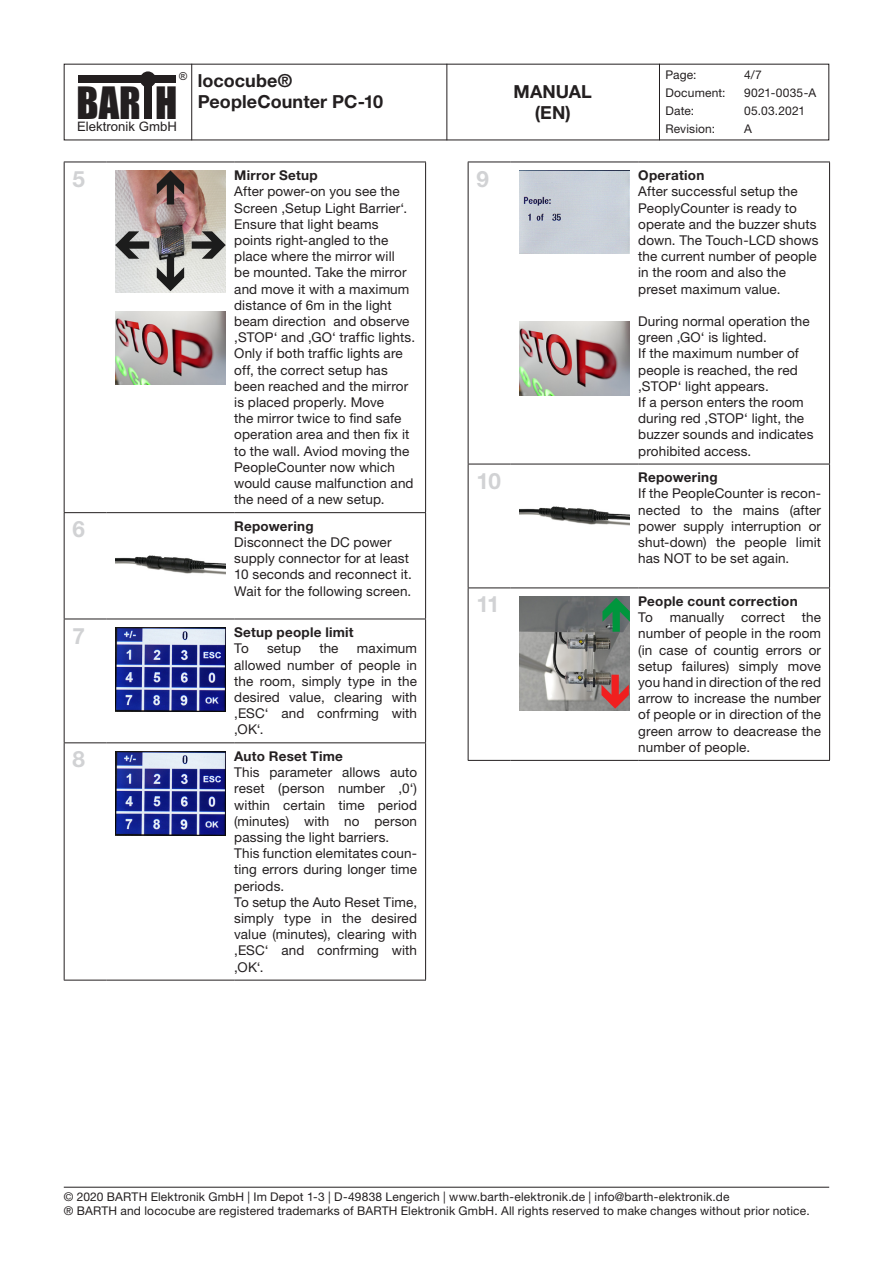
<style>
.page{position:relative;width:893px;height:1263px;background:#fff}
.page>*{position:absolute;margin:0;border:0;box-sizing:border-box;transform-origin:0 0}
.t1{font:41.25px "Impact";color:#231f20}
.Tabelle_Nummer{font:700 22.5px "Helvetica Neue LT Std";color:#d1d2d4}
.t2{font:700 18px/21.6px "Helvetica Neue LT Std";letter-spacing:.005em;color:#231f20}
.Tabelle_Hinweis{font:13.5px/16.2px "Helvetica Neue LT Std";letter-spacing:.01em;color:#231f20;text-align:justify}
.Tabelle_Hinweis_fett{font:700 13.5px "Helvetica Neue LT Std";letter-spacing:.02em;color:#231f20}
.Tabelle_Warnhinweise{font:700 13.5px "Helvetica Neue LT Std";letter-spacing:.02em;color:#231f20}
.Standard_fett{font:700 13.5px "Helvetica Neue LT Std";letter-spacing:.02em;color:#231f20}
.t3{font:13.05px "Arial";color:#231f20}
.t4{font:12px/18px "Helvetica Neue LT Std";letter-spacing:.015em;color:#231f20}
.t5{font:10.95px "Arial";color:#231f20}
</style>
<div class="page">
<div style="left:78px;top:75px;width:98px;height:8px;background:#231f20"></div>
<div style="left:144px;top:83px;width:8px;height:36px;background:#231f20"></div>
<div style="left:140px;top:71px;width:16px;height:16px;background:#231f20;border-radius:50%"></div>
<hr style="left:191px;top:64px;width:1px;height:76px;background:#231f20">
<hr style="left:446px;top:64px;width:1px;height:76px;background:#231f20">
<hr style="left:659px;top:64px;width:1px;height:76px;background:#231f20">
<hr style="left:64px;top:1187px;width:765px;height:1px;background:#231f20">
<svg style="left:65px;top:292px;width:360px;height:688px"></svg>
<hr style="left:64px;top:162px;width:43px;height:1px;background:#231f20">
<hr style="left:107px;top:162px;width:127px;height:1px;background:#231f20">
<hr style="left:234px;top:162px;width:192px;height:1px;background:#231f20">
<hr style="left:64px;top:512px;width:43px;height:1px;background:#231f20">
<hr style="left:107px;top:512px;width:127px;height:1px;background:#231f20">
<hr style="left:234px;top:512px;width:192px;height:1px;background:#231f20">
<hr style="left:64px;top:619px;width:43px;height:1px;background:#231f20">
<hr style="left:107px;top:619px;width:127px;height:1px;background:#231f20">
<hr style="left:234px;top:619px;width:192px;height:1px;background:#231f20">
<hr style="left:64px;top:742px;width:43px;height:1px;background:#231f20">
<hr style="left:107px;top:742px;width:127px;height:1px;background:#231f20">
<hr style="left:234px;top:742px;width:192px;height:1px;background:#231f20">
<hr style="left:64px;top:162px;width:1px;height:350px;background:#231f20">
<hr style="left:64px;top:513px;width:1px;height:106px;background:#231f20">
<hr style="left:64px;top:619px;width:1px;height:123px;background:#231f20">
<hr style="left:64px;top:743px;width:1px;height:237px;background:#231f20">
<hr style="left:64px;top:980px;width:43px;height:1px;background:#231f20">
<hr style="left:107px;top:980px;width:127px;height:1px;background:#231f20">
<hr style="left:425px;top:162px;width:1px;height:350px;background:#231f20">
<hr style="left:425px;top:513px;width:1px;height:106px;background:#231f20">
<hr style="left:425px;top:619px;width:1px;height:123px;background:#231f20">
<hr style="left:425px;top:743px;width:1px;height:237px;background:#231f20">
<hr style="left:234px;top:980px;width:192px;height:1px;background:#231f20">
<img style="left:115px;top:170px;width:111px;height:122px">
<svg style="left:192px;top:231px;width:34px;height:28px"></svg>
<svg style="left:157px;top:170px;width:27px;height:34px"></svg>
<svg style="left:115px;top:231px;width:34px;height:28px"></svg>
<svg style="left:157px;top:257px;width:27px;height:34px"></svg>
<img style="left:115px;top:311px;width:111px;height:74px">
<img style="left:115px;top:521px;width:111px;height:89px">
<img style="left:115px;top:627px;width:111px;height:85px">
<img style="left:115px;top:751px;width:111px;height:84px">
<svg style="left:469px;top:395px;width:360px;height:365px"></svg>
<hr style="left:468px;top:162px;width:43px;height:1px;background:#231f20">
<hr style="left:468px;top:162px;width:1px;height:302px;background:#231f20">
<hr style="left:468px;top:464px;width:43px;height:1px;background:#231f20">
<hr style="left:468px;top:464px;width:1px;height:123px;background:#231f20">
<hr style="left:468px;top:587px;width:43px;height:1px;background:#231f20">
<hr style="left:468px;top:588px;width:1px;height:172px;background:#231f20">
<hr style="left:468px;top:760px;width:43px;height:1px;background:#231f20">
<hr style="left:511px;top:162px;width:127px;height:1px;background:#231f20">
<hr style="left:511px;top:464px;width:127px;height:1px;background:#231f20">
<hr style="left:511px;top:587px;width:127px;height:1px;background:#231f20">
<hr style="left:511px;top:760px;width:127px;height:1px;background:#231f20">
<hr style="left:638px;top:162px;width:192px;height:1px;background:#231f20">
<hr style="left:829px;top:162px;width:1px;height:302px;background:#231f20">
<hr style="left:638px;top:464px;width:192px;height:1px;background:#231f20">
<hr style="left:829px;top:464px;width:1px;height:123px;background:#231f20">
<hr style="left:638px;top:587px;width:192px;height:1px;background:#231f20">
<hr style="left:829px;top:588px;width:1px;height:172px;background:#231f20">
<hr style="left:638px;top:760px;width:192px;height:1px;background:#231f20">
<div style="left:519px;top:170px;width:111px;height:84px;background:#c9d0d8"></div>
<img style="left:519px;top:321px;width:111px;height:74px">
<img style="left:519px;top:473px;width:111px;height:89px">
<img style="left:519px;top:596px;width:111px;height:115px">
<svg style="left:601px;top:675px;width:28px;height:34px"></svg>
<svg style="left:602px;top:598px;width:28px;height:34px"></svg>
<p class="t5" style="left:179px;top:69px;width:10px">®</p>
<p class="t4" style="left:744px;top:66px;width:74px">4/7<br>9021-0035-A<br>05.03.2021<br>A</p>
<p class="t4" style="left:665px;top:66px;width:62px">Page:<br>Document:<br>Date:<br>Revision:</p>
<h3 class="t2" style="left:198px;top:69px;width:187px">lococube®<br>PeopleCounter PC-10</h3>
<h3 class="t2" style="left:514px;top:80px;width:80px;text-align:center">MANUAL (EN)</h3>
<h1 class="t1" style="left:77px;top:71px;width:102px">BAR H</h1>
<p class="t3" style="left:77px;top:118px;width:101px">Elektronik GmbH</p>
<p class="Tabelle_Nummer" style="left:73px;top:165px;width:14px">5</p>
<p class="Tabelle_Warnhinweise" style="left:234px;top:167px;width:85px">Mirror Setup</p>
<p class="Tabelle_Hinweis" style="left:234px;top:183px;width:182px;text-align:left">After power-on you see the<br>Screen ‚Setup Light Barrier‘.<br>Ensure that light beams points right-angled to the place where the mirror will<br>be mounted. Take the mirror and move it with a maximum distance of 6m in the light beam direction and observe ‚STOP‘ and ‚GO‘ traffic lights.<br>Only if both traffic lights are off, the correct setup has been reached and the mirror is placed properly. Move<br>the mirror twice to find safe operation area and then fix it to the wall. Aviod moving the<br>PeopleCounter now which would cause malfunction and the need of a new setup.</p>
<p class="Tabelle_Nummer" style="left:73px;top:515px;width:14px">6</p>
<p class="Tabelle_Hinweis_fett" style="left:234px;top:518px;width:81px">Repowering</p>
<p class="Tabelle_Hinweis" style="left:234px;top:534px;width:179px;text-align:left">Disconnect the DC power supply connector for at least<br>10 seconds and reconnect it.</p>
<p class="Tabelle_Hinweis" style="left:234px;top:582px;width:179px">Wait for the following screen.</p>
<p class="Tabelle_Nummer" style="left:73px;top:622px;width:14px">7</p>
<p class="Tabelle_Hinweis_fett" style="left:234px;top:624px;width:121px">Setup people limit</p>
<p class="Tabelle_Hinweis" style="left:234px;top:640px;width:16px">To</p>
<p class="Tabelle_Hinweis" style="left:267px;top:640px;width:36px">setup</p>
<p class="Tabelle_Hinweis" style="left:319px;top:640px;width:21px">the</p>
<p class="Tabelle_Hinweis" style="left:234px;top:640px;width:184px;text-indent:123px">maximum allowed number of people in the room, simply type in the desired value, clearing with ‚ESC‘ and confrming with ‚OK‘.</p>
<p class="Tabelle_Nummer" style="left:73px;top:745px;width:14px">8</p>
<p class="Tabelle_Hinweis_fett" style="left:234px;top:748px;width:110px">Auto Reset Time</p>
<p class="Tabelle_Hinweis" style="left:234px;top:764px;width:184px">This parameter allows auto reset (person number ‚0‘) within certain time period (minutes) with no person passing the light barriers.</p>
<p class="Tabelle_Hinweis" style="left:234px;top:845px;width:184px">This function elemitates coun&shy;ting errors during longer time periods.</p>
<p class="Tabelle_Hinweis" style="left:234px;top:894px;width:184px">To setup the Auto Reset Time, simply type in the desired value (minutes), clearing with ‚ESC‘ and confrming with ‚OK‘.</p>
<p class="Tabelle_Nummer" style="left:477px;top:165px;width:14px">9</p>
<p class="Tabelle_Hinweis_fett" style="left:638px;top:167px;width:68px">Operation</p>
<p class="Tabelle_Hinweis" style="left:638px;top:183px;width:182px;text-align:left">After successful setup the<br>PeoplyCounter is ready to operate and the buzzer shuts down. The Touch-LCD shows the current number of people in the room and also the preset maximum value.</p>
<p class="Tabelle_Hinweis" style="left:638px;top:313px;width:173px">During normal operation the green ‚GO‘ is lighted.</p>
<p class="Tabelle_Hinweis" style="left:638px;top:345px;width:162px">If the maximum number of people is reached, the red ‚STOP‘ light appears.</p>
<p class="Tabelle_Hinweis" style="left:638px;top:394px;width:177px;text-align:left">If a person enters the room during red ‚STOP‘ light, the buzzer sounds and indicates prohibited access.</p>
<p class="Tabelle_Nummer" style="left:477px;top:467px;width:26px">10</p>
<p class="Standard_fett" style="left:638px;top:469px;width:81px">Repowering</p>
<p class="Tabelle_Hinweis" style="left:638px;top:485px;width:184px">If the PeopleCounter is recon&shy;nected to the mains (after power supply interruption or shut-down) the people limit has NOT to be set again.</p>
<p class="Tabelle_Nummer" style="left:477px;top:590px;width:25px">11</p>
<p class="Tabelle_Hinweis_fett" style="left:638px;top:593px;width:161px">People count correction</p>
<p class="Tabelle_Hinweis" style="left:638px;top:609px;width:16px">To</p>
<p class="Tabelle_Hinweis" style="left:670px;top:609px;width:56px">manually</p>
<p class="Tabelle_Hinweis" style="left:741px;top:609px;width:45px">correct</p>
<p class="Tabelle_Hinweis" style="left:638px;top:609px;width:184px;text-indent:164px">the number of people in the room (in case of countig errors or setup failures) simply move you hand in direction of the red arrow to increase the number of people or in direction of the green arrow to deacrease the number of people.</p>
<p class="t4" style="left:64px;top:1189px;width:747px;line-height:14.4px">© 2020 BARTH Elektronik GmbH | Im Depot 1-3 | D-49838 Lengerich | www.barth-elektronik.de | info@barth-elektronik.de<br>® BARTH and lococube are registered trademarks of BARTH Elektronik GmbH. All rights reserved to make changes without prior notice.</p>
</div>
